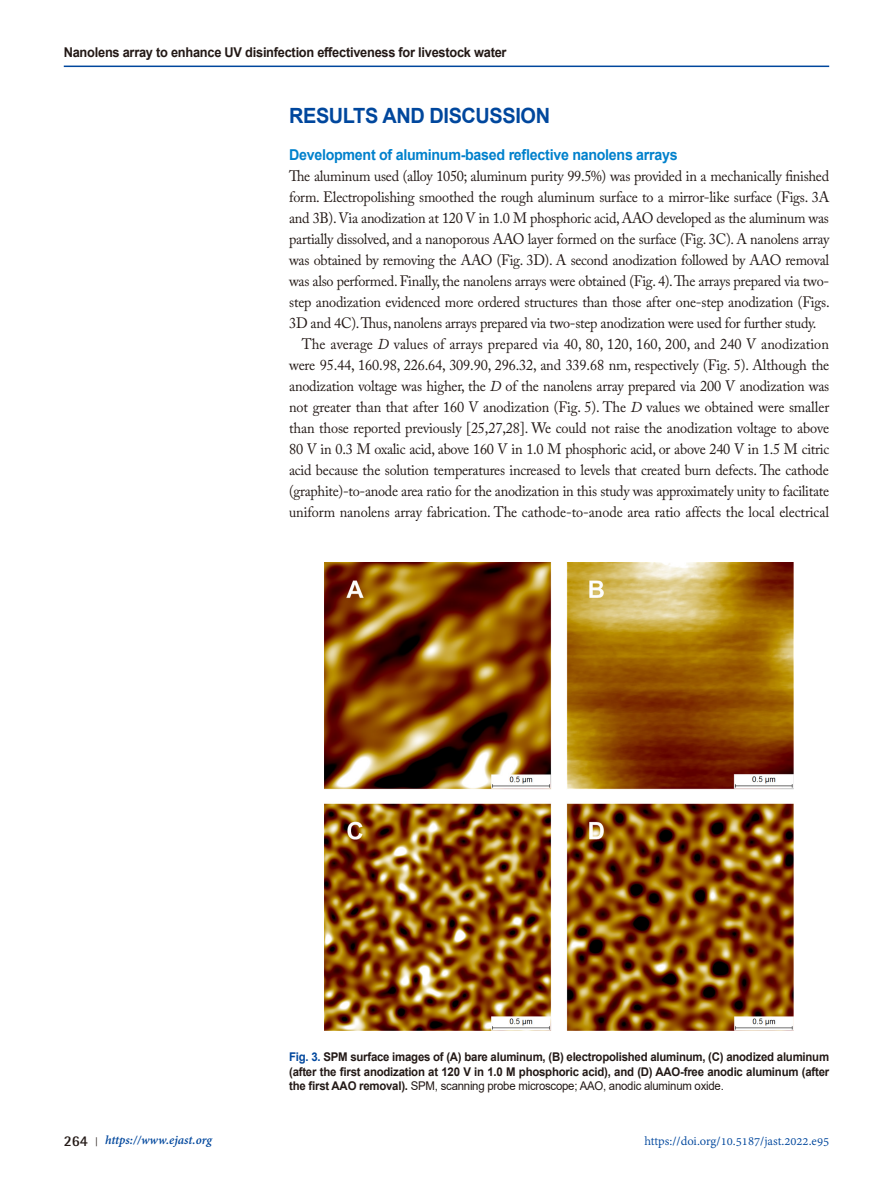
<style>
.page{position:relative;width:893px;height:1191px;background:#fff}
.page>*{position:absolute;margin:0;border:0;box-sizing:border-box;transform-origin:0 0}
.headiing_1st{font:700 21px "Arial";letter-spacing:-.02em;color:#00479d;scale:.95 1}
.BODY{font:15px/21px "Adobe Caslon Pro";letter-spacing:-.01em;color:#231916;text-align:justify;scale:.95 1}
.heading_2nd{font:700 15px "Arial";letter-spacing:-.02em;color:#0081cc;scale:.95 1}
.t1{font:700 13.5px "Arial";letter-spacing:-.02em;color:#231916;scale:.95 1}
.t2{font:13.5px "Adobe Devanagari";color:#00479d}
.t3{font:italic 700 13.5px "Adobe Devanagari";color:#00479d}
.t4{font:700 12px/14.4px "Arial";letter-spacing:-.02em;color:#231916;text-align:justify;scale:.95 1}
.s1{font-style:italic}
.s2{color:#00479d}
.s3{font-weight:400}
.s4{font-family:"Rotis Semi Sans Std";font-style:normal;font-size:15px;color:#231916}
.s5{font-family:"Shonar Bangla";font-style:normal;font-size:12px;color:#231916}
</style>
<div class="page">
<hr style="left:64px;top:66px;width:765px;height:1px;background:#00479d">
<img style="left:325px;top:563px;width:469px;height:467px">
<p class="t1" style="left:64px;top:42px;width:468px">Nanolens array to enhance UV disinfection effectiveness for livestock water</p>
<p class="headiing_1st" style="left:289px;top:101px;width:276px">RESULTS AND DISCUSSION</p>
<p class="heading_2nd" style="left:289px;top:144px;width:410px">Development of aluminum-based reflective nanolens arrays</p>
<p class="BODY" style="left:289px;top:165px;width:570px">The aluminum used (alloy 1050; aluminum purity 99.5%) was provided in a mechanically finished form. Electropolishing smoothed the rough aluminum surface to a mirror-like surface (Figs. 3A and 3B). Via anodization at 120 V in 1.0 M phosphoric acid, AAO developed as the aluminum was partially dissolved, and a nanoporous AAO layer formed on the surface (Fig. 3C). A nanolens array was obtained by removing the AAO (Fig. 3D). A second anodization followed by AAO removal was also performed. Finally, the nanolens arrays were obtained (Fig. 4). The arrays prepared via two&shy;step anodization evidenced more ordered structures than those after one-step anodization (Figs.<br>3D and 4C). Thus, nanolens arrays prepared via two-step anodization were used for further study.</p>
<p class="BODY" style="left:289px;top:333px;width:570px;text-indent:13px">The average <span class="s1">D</span> values of arrays prepared via 40, 80, 120, 160, 200, and 240 V anodization were 95.44, 160.98, 226.64, 309.90, 296.32, and 339.68 nm, respectively (Fig. 5). Although the anodization voltage was higher, the <span class="s1">D</span> of the nanolens array prepared via 200 V anodization was not greater than that after 160 V anodization (Fig. 5). The <span class="s1">D</span> values we obtained were smaller than those reported previously [25,27,28]. We could not raise the anodization voltage to above 80 V in 0.3 M oxalic acid, above 160 V in 1.0 M phosphoric acid, or above 240 V in 1.5 M citric acid because the solution temperatures increased to levels that created burn defects. The cathode (graphite)-to-anode area ratio for the anodization in this study was approximately unity to facilitate uniform nanolens array fabrication. The cathode-to-anode area ratio affects the local electrical</p>
<p class="t4" style="left:289px;top:1050px;width:570px"><span class="s2">Fig. 3.</span> SPM surface images of (A) bare aluminum, (B) electropolished aluminum, (C) anodized aluminum (after the first anodization at 120 V in 1.0 M phosphoric acid), and (D) AAO-free anodic aluminum (after the first AAO removal). <span class="s3">SPM, scanning probe microscope; AAO, anodic aluminum oxide.</span></p>
<p class="t3" style="left:64px;top:1132px;width:150px"><span class="s4">264</span> <span class="s5">|</span> https://www.ejast.org</p>
<p class="t2" style="left:644px;top:1133px;width:186px">https://doi.org/10.5187/jast.2022.e95</p>
</div>
